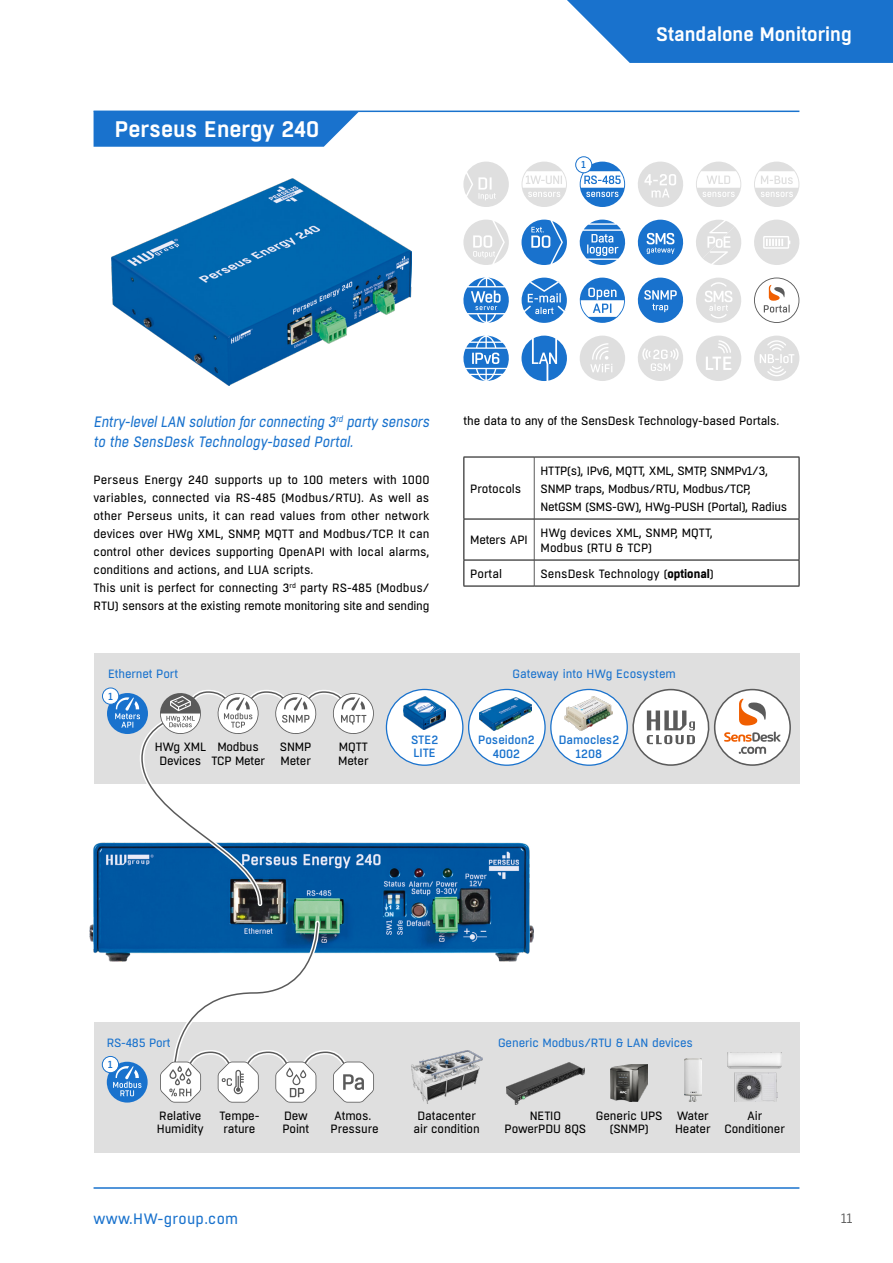
<style>
.page{position:relative;width:893px;height:1263px;background:#fff}
.page>*{position:absolute;margin:0;border:0;box-sizing:border-box;transform-origin:0 0}
.t1{font:600 22.5px "Boxed";color:#fff}
.t2{font:600 19.5px "Boxed";color:#fff}
.t3{font:italic 15px/19.5px "Boxed";letter-spacing:-.01em;color:#1972cd}
.t4{font:15px "Boxed";letter-spacing:.02em;color:#1972cd}
.t5{font:13.5px "Boxed";color:#5a5a5a}
.t6{font:12px/13.5px "Boxed";letter-spacing:-.01em;color:#000}
.t7{font:12px "Boxed";letter-spacing:-.01em;color:#1972cd}
.t8{font:500 12px/13.5px "Boxed";color:#1972cd;text-align:center}
.t9{font:500 10.2px "Boxed";color:#1972cd}
.t10{font:500 10.05px "Boxed";color:#1972cd}
.s1{font-weight:700}
</style>
<div class="page">
<div style="left:94px;top:653px;width:705px;height:131px;background:#dfdfdf"></div>
<div style="left:94px;top:1022px;width:705px;height:131px;background:#dfdfdf"></div>
<hr style="left:94px;top:1187px;width:705px;height:2px;background:#1972cd">
<svg style="left:567px;top:0;width:326px;height:63px;background:#2f7fd1"></svg>
<img style="left:112px;top:178px;width:299px;height:207px">
<hr style="left:94px;top:111px;width:705px;height:1px;background:#1972cd">
<svg style="left:94px;top:112px;width:265px;height:35px;background:#2a7cd0"></svg>
<svg style="left:522px;top:278px;width:45px;height:45px"></svg>
<svg style="left:637px;top:278px;width:47px;height:45px"></svg>
<svg style="left:463px;top:220px;width:46px;height:45px"></svg>
<svg style="left:638px;top:162px;width:45px;height:45px"></svg>
<svg style="left:696px;top:162px;width:45px;height:45px"></svg>
<svg style="left:754px;top:162px;width:45px;height:45px"></svg>
<svg style="left:580px;top:162px;width:45px;height:45px"></svg>
<svg style="left:754px;top:336px;width:45px;height:45px"></svg>
<svg style="left:521px;top:336px;width:46px;height:45px"></svg>
<svg style="left:696px;top:336px;width:45px;height:45px"></svg>
<svg style="left:463px;top:278px;width:46px;height:45px"></svg>
<svg style="left:521px;top:162px;width:46px;height:45px"></svg>
<svg style="left:580px;top:336px;width:45px;height:45px"></svg>
<svg style="left:638px;top:336px;width:45px;height:45px"></svg>
<svg style="left:754px;top:278px;width:45px;height:45px"></svg>
<svg style="left:754px;top:220px;width:46px;height:45px"></svg>
<svg style="left:579px;top:220px;width:47px;height:45px"></svg>
<svg style="left:579px;top:278px;width:46px;height:45px"></svg>
<svg style="left:696px;top:278px;width:45px;height:45px"></svg>
<svg style="left:463px;top:336px;width:46px;height:45px"></svg>
<svg style="left:463px;top:162px;width:46px;height:45px"></svg>
<svg style="left:521px;top:220px;width:46px;height:45px"></svg>
<svg style="left:637px;top:220px;width:47px;height:45px"></svg>
<div style="left:576px;top:157px;width:16px;height:16px;background:#fff;border-radius:50%"></div>
<div style="left:575px;top:156px;width:17px;height:17px;border:1px solid #1972cd;border-radius:50%"></div>
<svg style="left:696px;top:220px;width:45px;height:45px"></svg>
<img style="left:90px;top:842px;width:443px;height:119px">
<svg style="left:107px;top:1062px;width:41px;height:40px;background:#5896d6"></svg>
<div style="left:102px;top:1056px;width:17px;height:17px;background:#fff;border-radius:50%"></div>
<div style="left:102px;top:1056px;width:17px;height:17px;border:1px solid #1972cd;border-radius:50%"></div>
<svg style="left:160px;top:918px;width:214px;height:184px"></svg>
<svg style="left:632px;top:689px;width:159px;height:77px"></svg>
<div style="left:469px;top:689px;width:76px;height:76px;background:#fff;border-radius:50%"></div>
<div style="left:468px;top:689px;width:78px;height:77px;border:1px solid #1972cd;border-radius:50%"></div>
<img style="left:479px;top:697px;width:52px;height:33px">
<div style="left:386px;top:689px;width:77px;height:76px;background:#fff;border-radius:50%"></div>
<div style="left:386px;top:689px;width:77px;height:77px;border:1px solid #1972cd;border-radius:50%"></div>
<img style="left:404px;top:696px;width:42px;height:34px">
<div style="left:551px;top:689px;width:76px;height:76px;background:#fff;border-radius:50%"></div>
<div style="left:550px;top:689px;width:78px;height:77px;border:1px solid #1972cd;border-radius:50%"></div>
<img style="left:564px;top:696px;width:49px;height:35px">
<img style="left:506px;top:1062px;width:78px;height:42px">
<img style="left:611px;top:1065px;width:37px;height:36px">
<img style="left:685px;top:1058px;width:16px;height:43px">
<img style="left:728px;top:1052px;width:54px;height:49px">
<img style="left:411px;top:1050px;width:72px;height:54px">
<svg style="left:107px;top:688px;width:267px;height:220px"></svg>
<div style="left:102px;top:688px;width:17px;height:16px;background:#fff;border-radius:50%"></div>
<div style="left:102px;top:687px;width:17px;height:18px;border:1px solid #1972cd;border-radius:50%"></div>
<hr style="left:534px;top:457px;width:1px;height:62px;background:#5a5a5a">
<hr style="left:534px;top:519px;width:1px;height:41px;background:#5a5a5a">
<svg style="left:534px;top:561px;width:1px;height:25px"></svg>
<hr style="left:463px;top:457px;width:71px;height:1px;background:#000">
<hr style="left:463px;top:457px;width:1px;height:62px;background:#000">
<hr style="left:534px;top:457px;width:265px;height:1px;background:#000">
<hr style="left:799px;top:457px;width:1px;height:62px;background:#000">
<hr style="left:463px;top:519px;width:71px;height:1px;background:#000">
<hr style="left:463px;top:519px;width:1px;height:41px;background:#000">
<hr style="left:534px;top:519px;width:265px;height:1px;background:#000">
<hr style="left:799px;top:519px;width:1px;height:41px;background:#000">
<hr style="left:463px;top:560px;width:71px;height:1px;background:#000">
<svg style="left:463px;top:560px;width:1px;height:26px"></svg>
<hr style="left:534px;top:560px;width:265px;height:1px;background:#000">
<svg style="left:799px;top:560px;width:1px;height:26px"></svg>
<hr style="left:463px;top:586px;width:71px;height:1px;background:#000">
<hr style="left:534px;top:586px;width:265px;height:1px;background:#000">
<h1 class="t1" style="left:115px;top:114px;width:206px">Perseus Energy 240</h1>
<p class="t10" style="left:582px;top:158px;width:6px">1</p>
<h2 class="t2" style="left:656px;top:22px;width:197px">Standalone Monitoring</h2>
<p class="t3" style="left:94px;top:413px;width:337px">Entry-level LAN solution for connecting 3<sup>rd</sup> party sensors to the SensDesk Technology-based Portal.</p>
<p class="t6" style="left:94px;top:471px;width:337px;line-height:18px">Perseus Energy 240 supports up to 100 meters with 1000 variables, connected via RS-485 (Modbus/RTU). As well as other Perseus units, it can read values from other network devices over HWg XML, SNMP, MQTT and Modbus/TCP. It can control other devices supporting OpenAPI with local alarms, conditions and actions, and LUA scripts.<br>This unit is perfect for connecting 3<sup>rd</sup> party RS-485 (Modbus/ RTU) sensors at the existing remote monitoring site and sending</p>
<p class="t7" style="left:108px;top:666px;width:72px">Ethernet Port</p>
<p class="t9" style="left:108px;top:690px;width:6px">1</p>
<p class="t6" style="left:463px;top:414px;width:317px">the data to any of the SensDesk Technology-based Portals.</p>
<p class="t6" style="left:470px;top:482px;width:53px">Protocols</p>
<p class="t6" style="left:541px;top:462px;width:248px;line-height:18px">HTTP(s), IPv6, MQTT, XML, SMTP, SNMPv1/3,<br>SNMP traps, Modbus/RTU, Modbus/TCP,<br>NetGSM (SMS-GW), HWg-PUSH (Portal), Radius</p>
<p class="t6" style="left:470px;top:533px;width:59px">Meters API</p>
<p class="t6" style="left:541px;top:525px;width:173px;line-height:15px">HWg devices XML, SNMP, MQTT,<br>Modbus (RTU &amp; TCP)</p>
<p class="t6" style="left:470px;top:567px;width:33px">Portal</p>
<p class="t6" style="left:541px;top:567px;width:175px">SensDesk Technology (<span class="s1">optional</span>)</p>
<p class="t7" style="left:513px;top:666px;width:165px">Gateway into HWg Ecosystem</p>
<p class="t6" style="left:211px;top:740px;width:55px;text-align:center">Modbus<br>TCP Meter</p>
<p class="t6" style="left:155px;top:740px;width:53px;text-align:center">HWg XML<br>Devices</p>
<p class="t6" style="left:280px;top:740px;width:33px">SNMP<br>Meter</p>
<p class="t6" style="left:338px;top:740px;width:32px">MQTT<br>Meter</p>
<p class="t8" style="left:411px;top:734px;width:29px;line-height:12.9px;text-align:left">STE2<br>LITE</p>
<p class="t8" style="left:559px;top:733px;width:62px">Damocles2<br>1208</p>
<p class="t8" style="left:478px;top:733px;width:58px">Poseidon2<br>4002</p>
<p class="t7" style="left:107px;top:1035px;width:65px">RS-485 Port</p>
<p class="t7" style="left:498px;top:1035px;width:196px">Generic Modbus/RTU &amp; LAN devices</p>
<p class="t9" style="left:108px;top:1058px;width:6px">1</p>
<p class="t6" style="left:157px;top:1109px;width:48px">Relative<br>Humidity</p>
<p class="t6" style="left:331px;top:1109px;width:50px">Atmos.<br>Pressure</p>
<p class="t6" style="left:219px;top:1109px;width:42px;text-align:center">Tempe&shy;rature</p>
<p class="t6" style="left:282px;top:1109px;width:28px">Dew<br>Point</p>
<p class="t6" style="left:414px;top:1109px;width:68px;text-align:center">Datacenter air condition</p>
<p class="t6" style="left:505px;top:1109px;width:83px;text-align:center">NETIO<br>PowerPDU 8QS</p>
<p class="t6" style="left:596px;top:1109px;width:68px;text-align:center">Generic UPS (SNMP)</p>
<p class="t6" style="left:675px;top:1109px;width:37px">Water<br>Heater</p>
<p class="t6" style="left:724px;top:1109px;width:62px;text-align:center">Air<br>Conditioner</p>
<p class="t4" style="left:94px;top:1209px;width:146px">www.HW-group.com</p>
<p class="t5" style="left:841px;top:1209px;width:13px">11</p>
</div>
